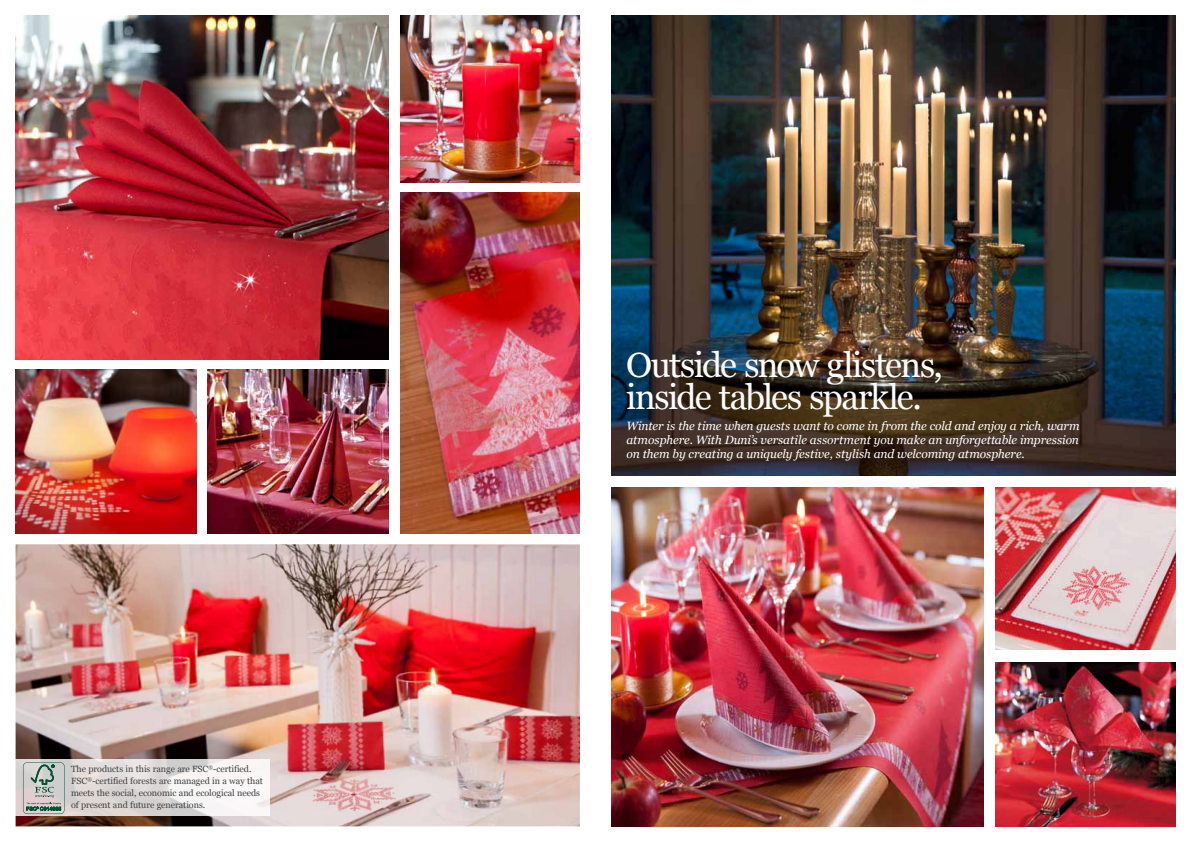
<style>
.page{position:relative;width:1191px;height:842px;background:#fff}
.page>*{position:absolute;margin:0;border:0;box-sizing:border-box;transform-origin:0 0}
.t1{font:35px/32px "Georgiafor Duni";letter-spacing:-.045em;color:#fff}
.t2{font:italic 12px/14px "Georgiafor Duni";letter-spacing:-.01em;color:#fff;text-align:justify}
.t3{font:9px/12px "Georgiafor Duni";letter-spacing:-.005em;color:#404042}
</style>
<div class="page">
<img style="left:611px;top:15px;width:564px;height:460px">
<img style="left:16px;top:544px;width:564px;height:282px">
<svg style="left:15px;top:759px;width:255px;height:56px"></svg>
<img style="left:208px;top:370px;width:180px;height:163px">
<img style="left:16px;top:370px;width:180px;height:163px">
<img style="left:400px;top:193px;width:180px;height:340px">
<img style="left:995px;top:487px;width:180px;height:162px">
<img style="left:995px;top:663px;width:180px;height:163px">
<img style="left:611px;top:487px;width:372px;height:339px">
<svg style="left:23px;top:762px;width:42px;height:52px;background:#acb6b0"></svg>
<img style="left:400px;top:16px;width:180px;height:166px">
<img style="left:16px;top:16px;width:372px;height:344px">
<p class="t3" style="left:71px;top:763px;width:193px">The products in this range are FSC<sup>®</sup>-certified.<br>FSC<sup>®</sup>-certified forests are managed in a way that meets the social, economic and ecological needs of present and future generations.</p>
<h1 class="t1" style="left:626px;top:350px;width:318px">Outside snow glistens, inside tables sparkle.</h1>
<p class="t2" style="left:626px;top:419px;width:455px">Winter is the time when guests want to come in from the cold and enjoy a rich, warm atmosphere. With Duni’s versatile assortment you make an unforgettable impression on them by creating a uniquely festive, stylish and welcoming atmosphere.</p>
</div>
